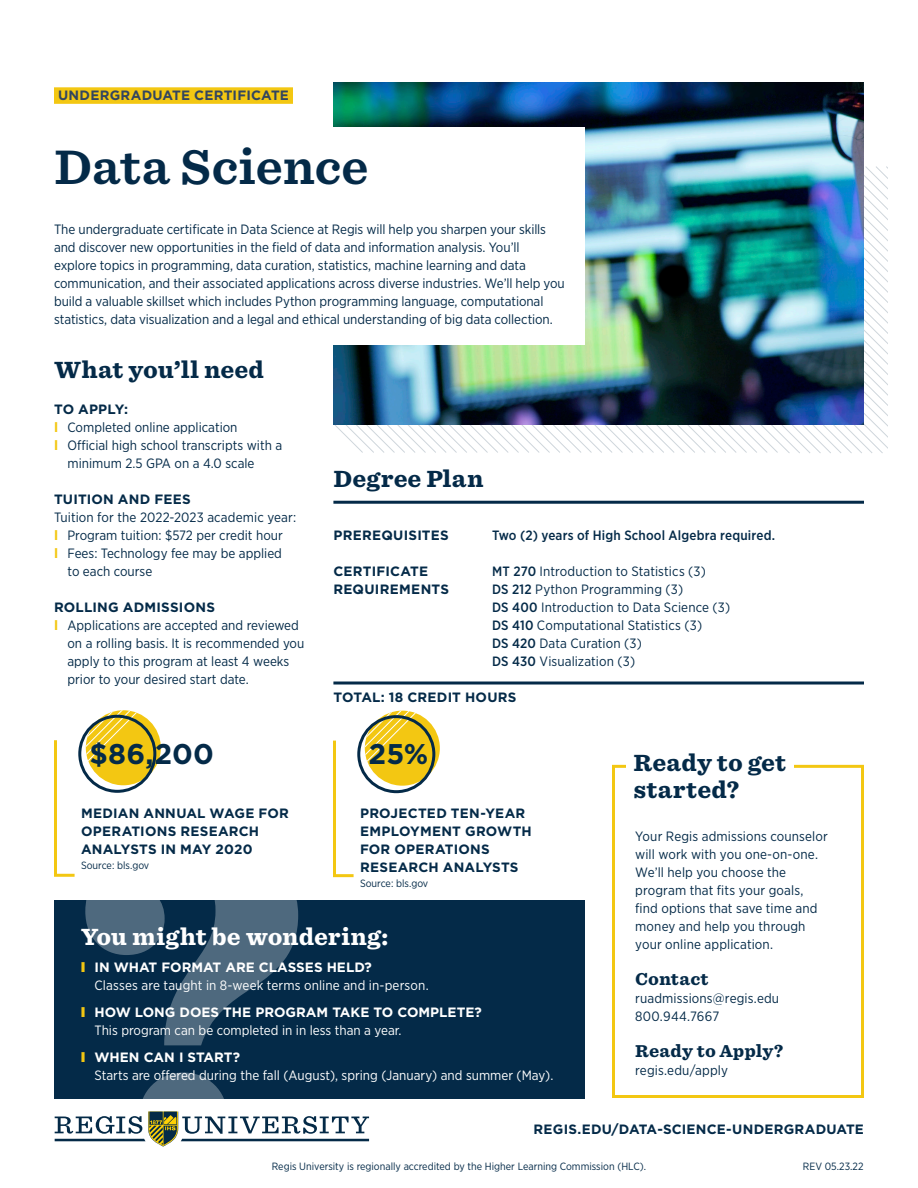
<style>
.page{position:relative;width:918px;height:1188px;background:#fff}
.page>*{position:absolute;margin:0;border:0;box-sizing:border-box;transform-origin:0 0}
.t1{font:700 46.5px "Sentinel S Sm";letter-spacing:-.01em;color:#042a48}
.t2{font:700 28.5px "Gotham";letter-spacing:.005em;color:#042a48}
.t3{font:900 22.5px/27px "Sentinel S Sm";letter-spacing:.005em;color:#042a48}
.t4{font:900 22.5px "Sentinel S Sm";letter-spacing:-.01em;color:#fff}
.t5{font:900 16.5px "Sentinel S Sm";letter-spacing:.01em;color:#042a48}
.t6{font:13.5px/18px "Gotham Narrow";color:#042a48}
.t7{font:700 13.5px/18px "Gotham";letter-spacing:.015em;color:#042a48}
.Bullet_Body{font:13.5px/18px "Gotham Narrow";color:#fff}
.t8{font:500 13.5px "Gotham Narrow";letter-spacing:.01em;color:#042a48}
.t9{font:700 13.5px "Gotham";color:#fff}
.t10{font:700 13.5px "Gotham";letter-spacing:.015em;color:#32455f}
.t11{font:13.5px "Gotham Narrow";letter-spacing:.02em;color:#042a48}
.Accreditation{font:10.5px "Gotham Narrow";color:#042a48}
.s1{font-family:"Gotham";font-weight:700;color:#f3c712}
.s2{font-weight:500}
.s3{font-weight:900;color:#f3c712}
.s4{font-family:"Gotham";font-weight:900;color:#f3c712}
.s5{font-family:"Gotham";font-weight:700}
</style>
<div class="page">
<div style="left:54px;top:900px;width:531px;height:198px;background:#042a48"></div>
<svg style="left:85px;top:900px;width:213px;height:212px"></svg>
<div style="left:54px;top:87px;width:239px;height:17px;background:#f3c712"></div>
<svg style="left:375px;top:424px;width:126px;height:29px"></svg>
<svg style="left:501px;top:424px;width:114px;height:29px"></svg>
<svg style="left:615px;top:166px;width:273px;height:287px"></svg>
<img style="left:333px;top:82px;width:531px;height:342px">
<div style="left:54px;top:127px;width:531px;height:217px;background:#fff"></div>
<svg style="left:55px;top:1112px;width:314px;height:35px"></svg>
<svg style="left:365px;top:711px;width:75px;height:75px"></svg>
<div style="left:357px;top:715px;width:78px;height:78px;border:3px solid #042a48;border-radius:50%"></div>
<svg style="left:333px;top:740px;width:21px;height:138px"></svg>
<hr style="left:333px;top:501px;width:531px;height:3px;background:#042a48">
<hr style="left:333px;top:682px;width:531px;height:3px;background:#042a48">
<div style="left:612px;top:765px;width:252px;height:333px;border:3px solid #f3c712"></div>
<div style="left:627px;top:746px;width:167px;height:59px;background:#fff"></div>
<svg style="left:86px;top:710px;width:75px;height:75px"></svg>
<div style="left:78px;top:715px;width:78px;height:78px;border:3px solid #042a48;border-radius:50%"></div>
<svg style="left:54px;top:740px;width:21px;height:137px"></svg>
<p class="t10" style="left:58px;top:87px;width:232px">UNDERGRADUATE CERTIFICATE</p>
<p class="t1" style="left:54px;top:128px;width:317px">Data Science</p>
<p class="t6" style="left:54px;top:220px;width:512px">The undergraduate certificate in Data Science at Regis will help you sharpen your skills and discover new opportunities in the field of data and information analysis. You’ll explore topics in programming, data curation, statistics, machine learning and data communication, and their associated applications across diverse industries. We’ll help you build a valuable skillset which includes Python programming language, computational statistics, data visualization and a legal and ethical understanding of big data collection.</p>
<p class="t3" style="left:54px;top:355px;width:212px">What you’ll need</p>
<p class="t7" style="left:54px;top:400px;width:76px">TO APPLY:</p>
<p class="t6" style="left:54px;top:418px;width:185px"><span class="s1">l</span> Completed online application</p>
<p class="t6" style="left:68px;top:436px;width:216px;text-indent:-14px"><span class="s1">l</span> Official high school transcripts with a minimum 2.5 GPA on a 4.0 scale</p>
<p class="t7" style="left:54px;top:490px;width:138px">TUITION AND FEES</p>
<p class="t6" style="left:54px;top:508px;width:244px">Tuition for the 2022-2023 academic year:</p>
<p class="t6" style="left:54px;top:526px;width:230px"><span class="s1">l</span> Program tuition: $572 per credit hour</p>
<p class="t6" style="left:68px;top:544px;width:216px;text-indent:-14px"><span class="s1">l</span> Fees: Technology fee may be applied to each course</p>
<p class="t7" style="left:54px;top:598px;width:162px">ROLLING ADMISSIONS</p>
<p class="t6" style="left:68px;top:616px;width:238px;text-indent:-14px"><span class="s1">l</span> Applications are accepted and reviewed on a rolling basis. It is recommended you apply to this program at least 4 weeks prior to your desired start date.</p>
<p class="t2" style="left:90px;top:737px;width:126px">$86,200</p>
<p class="t3" style="left:333px;top:465px;width:152px">Degree Plan</p>
<p class="t7" style="left:333px;top:526px;width:117px">PREREQUISITES</p>
<p class="t7" style="left:333px;top:562px;width:117px">CERTIFICATE<br>REQUIREMENTS</p>
<p class="t8" style="left:492px;top:527px;width:285px">Two (2) years of High School Algebra required.</p>
<p class="t6" style="left:492px;top:562px;width:215px"><span class="s2">MT 270</span> Introduction to Statistics (3)</p>
<p class="t6" style="left:492px;top:580px;width:193px"><span class="s2">DS 212</span> Python Programming (3)</p>
<p class="t6" style="left:492px;top:598px;width:240px"><span class="s2">DS 400</span> Introduction to Data Science (3)</p>
<p class="t6" style="left:492px;top:616px;width:212px"><span class="s2">DS 410</span> Computational Statistics (3)</p>
<p class="t6" style="left:492px;top:634px;width:151px"><span class="s2">DS 420</span> Data Curation (3)</p>
<p class="t6" style="left:492px;top:652px;width:145px"><span class="s2">DS 430</span> Visualization (3)</p>
<p class="t7" style="left:333px;top:688px;width:185px">TOTAL: 18 CREDIT HOURS</p>
<p class="t2" style="left:369px;top:738px;width:61px">25%</p>
<p class="t3" style="left:633px;top:748px;width:154px">Ready to get started?</p>
<p class="t7" style="left:81px;top:804px;width:209px">MEDIAN ANNUAL WAGE FOR<br>OPERATIONS RESEARCH<br>ANALYSTS IN MAY 2020</p>
<p class="Accreditation" style="left:81px;top:859px;width:70px">Source: bls.gov</p>
<p class="t7" style="left:360px;top:804px;width:173px">PROJECTED TEN-YEAR<br>EMPLOYMENT GROWTH<br>FOR OPERATIONS<br>RESEARCH ANALYSTS</p>
<p class="Accreditation" style="left:360px;top:877px;width:70px">Source: bls.gov</p>
<p class="t4" style="left:81px;top:917px;width:309px">You might be wondering:</p>
<p class="t9" style="left:81px;top:960px;width:293px"><span class="s3">l</span> IN WHAT FORMAT ARE CLASSES HELD?</p>
<p class="Bullet_Body" style="left:94px;top:976px;width:336px">Classes are taught in 8-week terms online and in-person.</p>
<p class="Bullet_Body" style="left:94px;top:1003px;width:389px;text-indent:-14px"><span class="s4">l</span> <span class="s5">HOW LONG DOES THE PROGRAM TAKE TO COMPLETE?<br></span>This program can be completed in in less than a year.</p>
<p class="Bullet_Body" style="left:94px;top:1048px;width:460px;text-indent:-14px"><span class="s4">l</span> <span class="s5">WHEN CAN I START?<br></span>Starts are offered during the fall (August), spring (January) and summer (May).</p>
<p class="t6" style="left:635px;top:827px;width:194px">Your Regis admissions counselor will work with you one-on-one.<br>We’ll help you choose the program that fits your goals, find options that save time and money and help you through your online application.</p>
<p class="t5" style="left:635px;top:964px;width:75px">Contact</p>
<p class="t6" style="left:635px;top:989px;width:145px">ruadmissions@regis.edu</p>
<p class="t11" style="left:635px;top:1008px;width:86px">800.944.7667</p>
<p class="t5" style="left:635px;top:1036px;width:150px">Ready to Apply?</p>
<p class="t6" style="left:635px;top:1061px;width:94px">regis.edu/apply</p>
<p class="t7" style="left:534px;top:1120px;width:332px">REGIS.EDU/DATA-SCIENCE-UNDERGRADUATE</p>
<p class="Accreditation" style="left:272px;top:1160px;width:376px">Regis University is regionally accredited by the Higher Learning Commission (HLC).</p>
<p class="Accreditation" style="left:803px;top:1160px;width:62px">REV 05.23.22</p>
</div>
